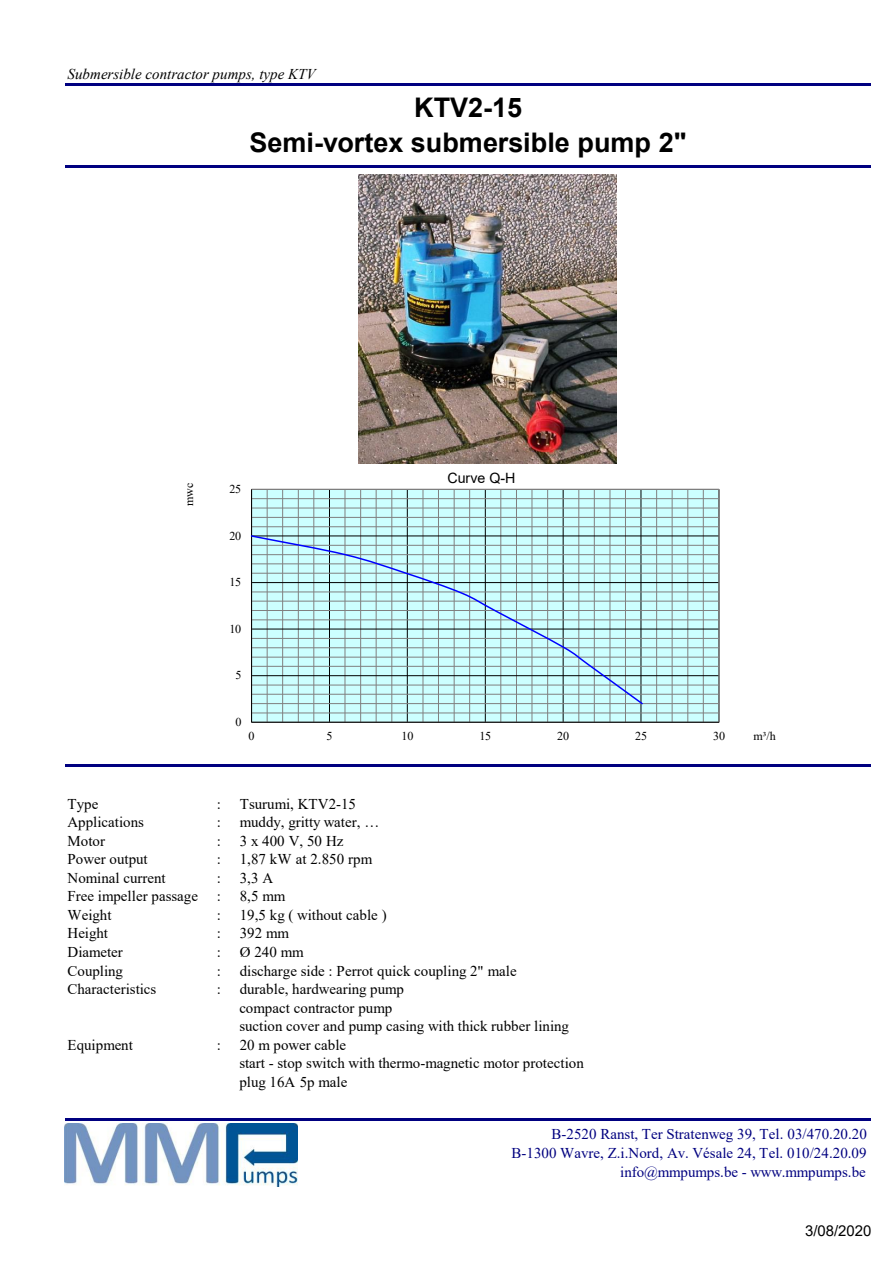
<style>
.page{position:relative;width:894px;height:1264px;background:#fff}
.page>*{position:absolute;margin:0;border:0;box-sizing:border-box;transform-origin:0 0}
.t1{font:700 27px/34.5px "Arial";color:#000;text-align:center}
.t2{font:15px/18.6px "Times New Roman";color:#000}
.t3{font:15px/19.2px "Times New Roman";color:#000080;text-align:right}
.t4{font:italic 15px "Times New Roman";color:#000}
.t5{font:15px "Arial";color:#000}
.t6{font:14.25px "Arial";color:#000}
.t7{font:12px "Times New Roman";letter-spacing:-.01em;color:#000}
</style>
<div class="page">
<hr style="left:65px;top:83px;width:805px;height:3px;background:#000080">
<hr style="left:65px;top:165px;width:805px;height:3px;background:#000080">
<hr style="left:65px;top:764px;width:805px;height:3px;background:#000080">
<hr style="left:65px;top:1118px;width:805px;height:3px;background:#000080">
<svg style="left:253px;top:491px;width:464px;height:229px;background:#c7f7f7"></svg>
<hr style="left:267px;top:489px;width:1px;height:233px;background:#808080">
<hr style="left:282px;top:489px;width:1px;height:233px;background:#808080">
<hr style="left:298px;top:489px;width:1px;height:233px;background:#808080">
<hr style="left:313px;top:489px;width:1px;height:233px;background:#808080">
<hr style="left:344px;top:489px;width:1px;height:233px;background:#808080">
<hr style="left:360px;top:489px;width:1px;height:233px;background:#808080">
<hr style="left:375px;top:489px;width:1px;height:233px;background:#808080">
<hr style="left:391px;top:489px;width:1px;height:233px;background:#808080">
<hr style="left:422px;top:489px;width:1px;height:233px;background:#808080">
<hr style="left:438px;top:489px;width:1px;height:233px;background:#808080">
<hr style="left:453px;top:489px;width:1px;height:233px;background:#808080">
<hr style="left:469px;top:489px;width:1px;height:233px;background:#808080">
<hr style="left:500px;top:489px;width:1px;height:233px;background:#808080">
<hr style="left:516px;top:489px;width:1px;height:233px;background:#808080">
<hr style="left:531px;top:489px;width:1px;height:233px;background:#808080">
<hr style="left:547px;top:489px;width:1px;height:233px;background:#808080">
<hr style="left:578px;top:489px;width:1px;height:233px;background:#808080">
<hr style="left:593px;top:489px;width:1px;height:233px;background:#808080">
<hr style="left:609px;top:489px;width:1px;height:233px;background:#808080">
<hr style="left:625px;top:489px;width:1px;height:233px;background:#808080">
<hr style="left:656px;top:489px;width:1px;height:233px;background:#808080">
<hr style="left:671px;top:489px;width:1px;height:233px;background:#808080">
<hr style="left:687px;top:489px;width:1px;height:233px;background:#808080">
<hr style="left:702px;top:489px;width:1px;height:233px;background:#808080">
<hr style="left:329px;top:489px;width:1px;height:233px;background:#000">
<hr style="left:407px;top:489px;width:1px;height:233px;background:#000">
<hr style="left:485px;top:489px;width:1px;height:233px;background:#000">
<hr style="left:562px;top:489px;width:1px;height:233px;background:#000">
<hr style="left:640px;top:489px;width:1px;height:233px;background:#000">
<hr style="left:251px;top:712px;width:467px;height:1px;background:#808080">
<hr style="left:251px;top:703px;width:467px;height:1px;background:#808080">
<hr style="left:251px;top:694px;width:467px;height:1px;background:#808080">
<hr style="left:251px;top:684px;width:467px;height:1px;background:#808080">
<hr style="left:251px;top:666px;width:467px;height:1px;background:#808080">
<hr style="left:251px;top:656px;width:467px;height:1px;background:#808080">
<hr style="left:251px;top:647px;width:467px;height:1px;background:#808080">
<hr style="left:251px;top:638px;width:467px;height:1px;background:#808080">
<hr style="left:251px;top:619px;width:467px;height:1px;background:#808080">
<hr style="left:251px;top:610px;width:467px;height:1px;background:#808080">
<hr style="left:251px;top:600px;width:467px;height:1px;background:#808080">
<hr style="left:251px;top:591px;width:467px;height:1px;background:#808080">
<hr style="left:251px;top:573px;width:467px;height:1px;background:#808080">
<hr style="left:251px;top:563px;width:467px;height:1px;background:#808080">
<hr style="left:251px;top:554px;width:467px;height:1px;background:#808080">
<hr style="left:251px;top:545px;width:467px;height:1px;background:#808080">
<hr style="left:251px;top:526px;width:467px;height:1px;background:#808080">
<hr style="left:251px;top:517px;width:467px;height:1px;background:#808080">
<hr style="left:251px;top:507px;width:467px;height:1px;background:#808080">
<hr style="left:251px;top:498px;width:467px;height:1px;background:#808080">
<hr style="left:251px;top:675px;width:467px;height:1px;background:#000">
<hr style="left:251px;top:628px;width:467px;height:1px;background:#000">
<hr style="left:251px;top:582px;width:467px;height:1px;background:#000">
<hr style="left:251px;top:535px;width:467px;height:1px;background:#000">
<div style="left:251px;top:489px;width:468px;height:233px;border:1px solid #808080"></div>
<hr style="left:251px;top:722px;width:467px;height:1px;background:#000">
<hr style="left:251px;top:489px;width:1px;height:233px;background:#000">
<svg style="left:250px;top:534px;width:394px;height:171px;background:#b9e3e5"></svg>
<img style="left:359px;top:175px;width:257px;height:288px">
<img style="left:64px;top:1123px;width:234px;height:62px">
<p class="t4" style="left:68px;top:69px;width:249px">Submersible contractor pumps, type KTV</p>
<h1 class="t1" style="left:249px;top:93px;width:438px">KTV2-15<br>Semi-vortex submersible pump 2"</h1>
<p class="t7" style="left:185px;top:506px;width:25px;rotate:-90deg">mwc</p>
<p class="t7" style="left:229px;top:485px;width:13px">25</p>
<p class="t7" style="left:229px;top:531px;width:13px">20</p>
<p class="t7" style="left:229px;top:578px;width:13px">15</p>
<p class="t7" style="left:229px;top:624px;width:13px">10</p>
<p class="t6" style="left:447px;top:472px;width:69px">Curve Q-H</p>
<p class="t7" style="left:235px;top:671px;width:8px">5</p>
<p class="t7" style="left:235px;top:717px;width:8px">0</p>
<p class="t7" style="left:248px;top:731px;width:8px">0</p>
<p class="t7" style="left:326px;top:731px;width:8px">5</p>
<p class="t7" style="left:401px;top:731px;width:13px">10</p>
<p class="t7" style="left:479px;top:731px;width:13px">15</p>
<p class="t7" style="left:557px;top:731px;width:13px">20</p>
<p class="t7" style="left:635px;top:731px;width:13px">25</p>
<p class="t7" style="left:713px;top:731px;width:13px">30</p>
<p class="t7" style="left:753px;top:732px;width:24px">m³/h</p>
<p class="t2" style="left:68px;top:795px;width:32px">Type</p>
<p class="t2" style="left:217px;top:795px;width:6px">:</p>
<p class="t2" style="left:240px;top:795px;width:118px">Tsurumi, KTV2-15</p>
<p class="t2" style="left:68px;top:814px;width:78px">Applications</p>
<p class="t2" style="left:217px;top:814px;width:6px">:</p>
<p class="t2" style="left:240px;top:814px;width:141px">muddy, gritty water, …</p>
<p class="t2" style="left:68px;top:832px;width:39px">Motor</p>
<p class="t2" style="left:217px;top:832px;width:6px">:</p>
<p class="t2" style="left:240px;top:832px;width:105px">3 x 400 V, 50 Hz</p>
<p class="t2" style="left:68px;top:851px;width:82px">Power output</p>
<p class="t2" style="left:217px;top:851px;width:6px">:</p>
<p class="t2" style="left:240px;top:851px;width:134px">1,87 kW at 2.850 rpm</p>
<p class="t2" style="left:68px;top:869px;width:100px">Nominal current</p>
<p class="t2" style="left:217px;top:869px;width:6px">:</p>
<p class="t2" style="left:240px;top:869px;width:35px">3,3 A</p>
<p class="t2" style="left:68px;top:888px;width:132px">Free impeller passage</p>
<p class="t2" style="left:217px;top:888px;width:6px">:</p>
<p class="t2" style="left:240px;top:888px;width:47px">8,5 mm</p>
<p class="t2" style="left:68px;top:907px;width:45px">Weight</p>
<p class="t2" style="left:217px;top:907px;width:6px">:</p>
<p class="t2" style="left:240px;top:907px;width:148px">19,5 kg ( without cable )</p>
<p class="t2" style="left:68px;top:925px;width:42px">Height</p>
<p class="t2" style="left:217px;top:925px;width:6px">:</p>
<p class="t2" style="left:240px;top:925px;width:51px">392 mm</p>
<p class="t2" style="left:68px;top:944px;width:57px">Diameter</p>
<p class="t2" style="left:217px;top:944px;width:6px">:</p>
<p class="t2" style="left:240px;top:944px;width:66px">Ø 240 mm</p>
<p class="t2" style="left:68px;top:962px;width:57px">Coupling</p>
<p class="t2" style="left:217px;top:962px;width:6px">:</p>
<p class="t2" style="left:240px;top:962px;width:278px">discharge side : Perrot quick coupling 2" male</p>
<p class="t2" style="left:68px;top:981px;width:90px">Characteristics</p>
<p class="t2" style="left:217px;top:981px;width:6px">:</p>
<p class="t2" style="left:239px;top:981px;width:331px">durable, hardwearing pump<br>compact contractor pump<br>suction cover and pump casing with thick rubber lining</p>
<p class="t2" style="left:68px;top:1036px;width:67px">Equipment</p>
<p class="t2" style="left:217px;top:1036px;width:6px">:</p>
<p class="t2" style="left:239px;top:1036px;width:346px">20 m power cable<br>start - stop switch with thermo-magnetic motor protection plug 16A 5p male</p>
<p class="t3" style="left:511px;top:1125px;width:357px">B-2520 Ranst, Ter Stratenweg 39, Tel. 03/470.20.20<br>B-1300 Wavre, Z.i.Nord, Av. Vésale 24, Tel. 010/24.20.09 info@mmpumps.be - www.mmpumps.be</p>
<p class="t5" style="left:804px;top:1225px;width:68px">3/08/2020</p>
</div>
